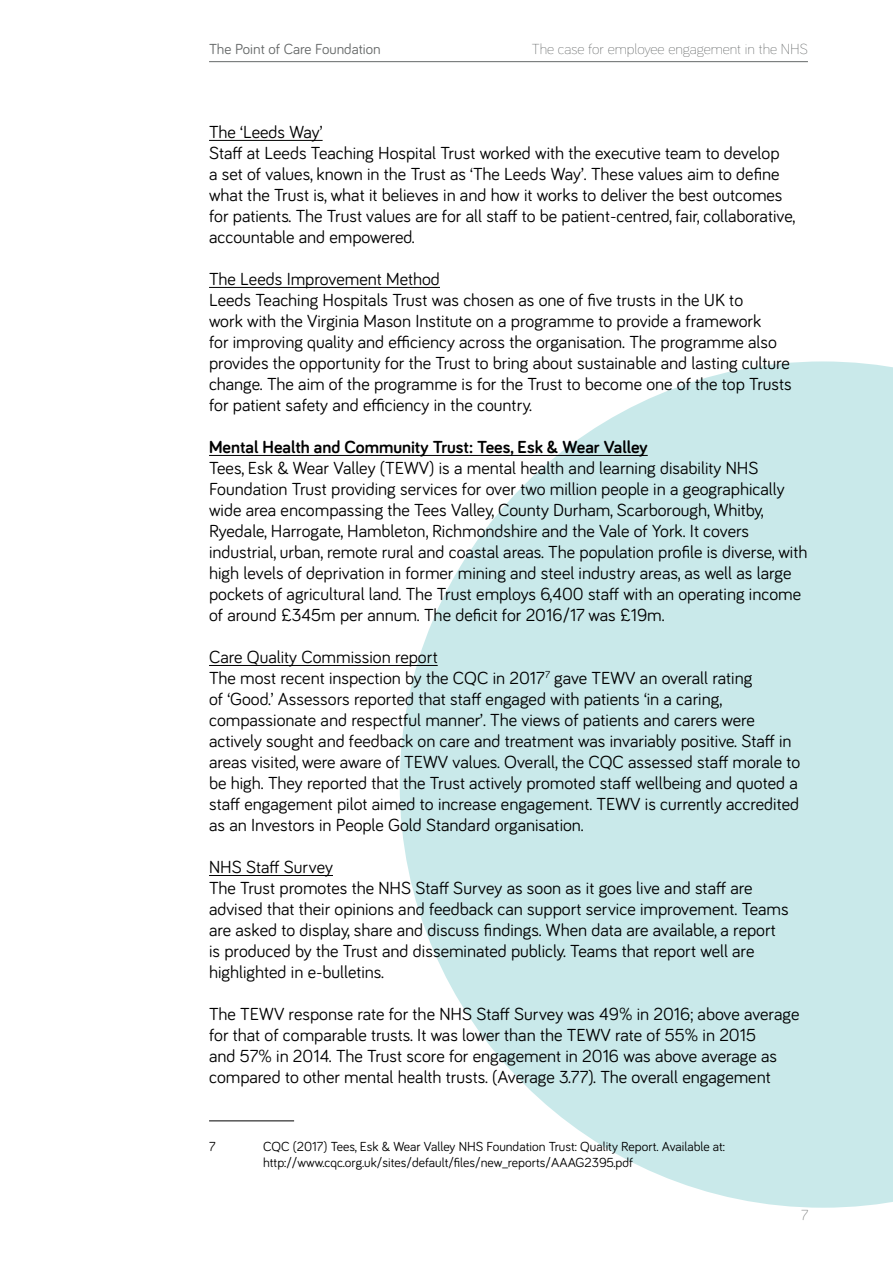
<style>
.page{position:relative;width:893px;height:1263px;background:#fff}
.page>*{position:absolute;margin:0;border:0;box-sizing:border-box;transform-origin:0 0}
.t1{font:18px/21px "Bariol";color:#000}
.t2{font:700 18px "Bariol";color:#000}
.t3{font:300 15px "Bariol";color:#656868}
.t4{font:15px "Bariol";color:#656868}
.t5{font:13.5px/16.5px "Bariol";color:#000}
</style>
<div class="page">
<svg style="left:400px;top:361px;width:493px;height:847px;fill:#c9e9ea"></svg>
<hr style="left:209px;top:61px;width:599px;height:1px;background:#656868">
<hr style="left:209px;top:140px;width:114px;height:1px;background:#000">
<hr style="left:209px;top:287px;width:231px;height:1px;background:#000">
<hr style="left:209px;top:455px;width:439px;height:1px;background:#000">
<hr style="left:209px;top:665px;width:229px;height:1px;background:#000">
<hr style="left:209px;top:875px;width:124px;height:1px;background:#000">
<hr style="left:209px;top:1120px;width:85px;height:1px;background:#000">
<p class="t4" style="left:209px;top:39px;width:173px">The Point of Care Foundation</p>
<p class="t3" style="left:532px;top:39px;width:277px">The case for employee engagement in the NHS</p>
<p class="t1" style="left:209px;top:121px;width:588px">The ‘Leeds Way’<br>Staff at Leeds Teaching Hospital Trust worked with the executive team to develop<br>a set of values, known in the Trust as ‘The Leeds Way’. These values aim to define what the Trust is, what it believes in and how it works to deliver the best outcomes for patients. The Trust values are for all staff to be patient-centred, fair, collaborative, accountable and empowered.</p>
<p class="t1" style="left:209px;top:268px;width:584px">The Leeds Improvement Method<br>Leeds Teaching Hospitals Trust was chosen as one of five trusts in the UK to<br>work with the Virginia Mason Institute on a programme to provide a framework<br>for improving quality and efficiency across the organisation. The programme also provides the opportunity for the Trust to bring about sustainable and lasting culture change. The aim of the programme is for the Trust to become one of the top Trusts for patient safety and efficiency in the country.</p>
<p class="t2" style="left:209px;top:435px;width:440px">Mental Health and Community Trust: Tees, Esk &amp; Wear Valley</p>
<p class="t1" style="left:209px;top:457px;width:600px">Tees, Esk &amp; Wear Valley (TEWV) is a mental health and learning disability NHS Foundation Trust providing services for over two million people in a geographically wide area encompassing the Tees Valley, County Durham, Scarborough, Whitby, Ryedale, Harrogate, Hambleton, Richmondshire and the Vale of York. It covers industrial, urban, remote rural and coastal areas. The population profile is diverse, with high levels of deprivation in former mining and steel industry areas, as well as large pockets of agricultural land. The Trust employs 6,400 staff with an operating income of around £345m per annum. The deficit for 2016/17 was £19m.</p>
<p class="t1" style="left:209px;top:646px;width:593px">Care Quality Commission report<br>The most recent inspection by the CQC in 2017<sup>7</sup> gave TEWV an overall rating<br>of ‘Good.’ Assessors reported that staff engaged with patients ‘in a caring, compassionate and respectful manner’. The views of patients and carers were actively sought and feedback on care and treatment was invariably positive. Staff in areas visited, were aware of TEWV values. Overall, the CQC assessed staff morale to be high. They reported that the Trust actively promoted staff wellbeing and quoted a staff engagement pilot aimed to increase engagement. TEWV is currently accredited as an Investors in People Gold Standard organisation.</p>
<p class="t1" style="left:209px;top:856px;width:581px">NHS Staff Survey<br>The Trust promotes the NHS Staff Survey as soon as it goes live and staff are advised that their opinions and feedback can support service improvement. Teams are asked to display, share and discuss findings. When data are available, a report is produced by the Trust and disseminated publicly. Teams that report well are highlighted in e-bulletins.</p>
<p class="t1" style="left:209px;top:1003px;width:592px">The TEWV response rate for the NHS Staff Survey was 49% in 2016; above average for that of comparable trusts. It was lower than the TEWV rate of 55% in 2015<br>and 57% in 2014. The Trust score for engagement in 2016 was above average as compared to other mental health trusts. (Average 3.77). The overall engagement</p>
<p class="t5" style="left:209px;top:1137px;width:8px">7</p>
<p class="t5" style="left:263px;top:1137px;width:463px">CQC (2017) Tees, Esk &amp; Wear Valley NHS Foundation Trust: Quality Report. Available at: http://www.cqc.org.uk/sites/default/files/new_reports/AAAG2395.pdf</p>
<p class="t3" style="left:801px;top:1205px;width:9px">7</p>
</div>
